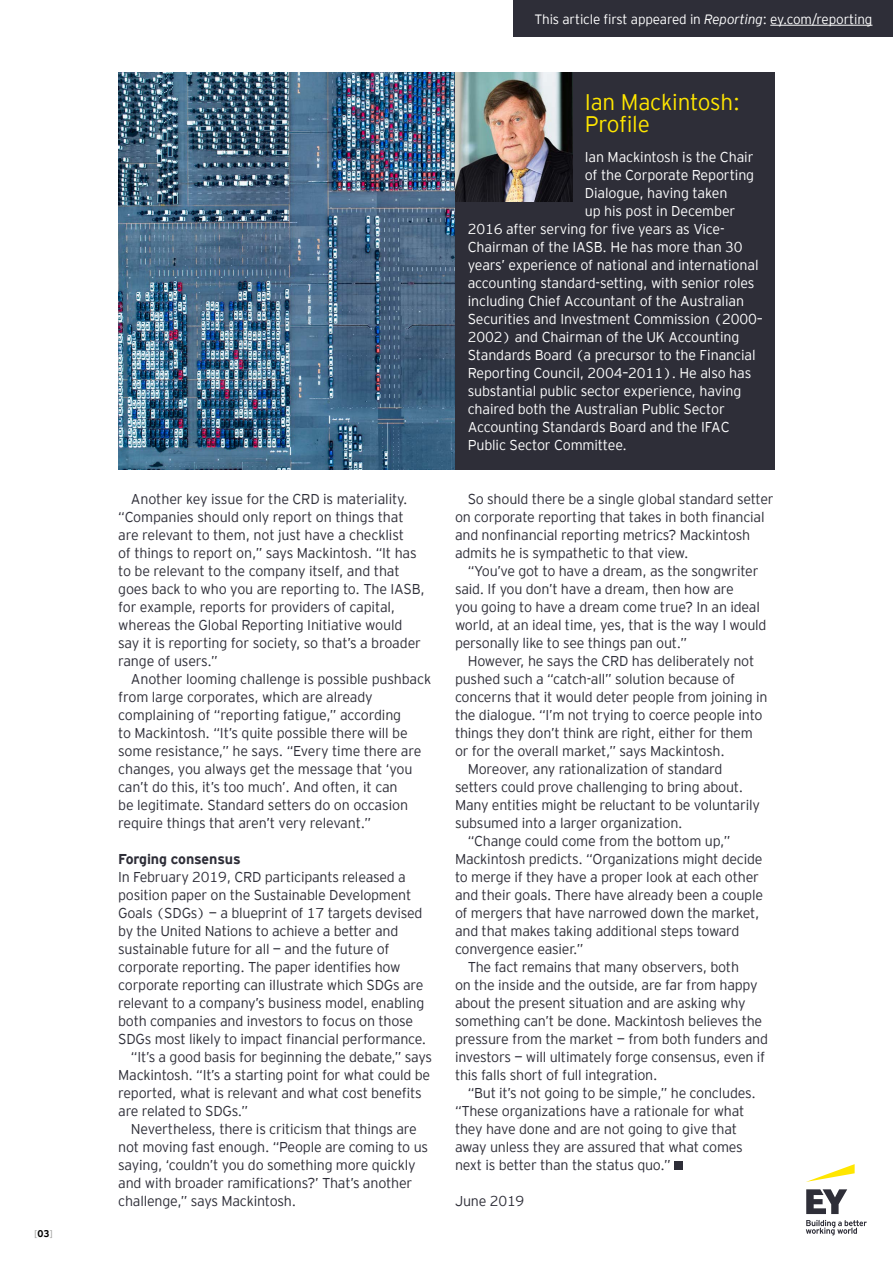
<style>
.page{position:relative;width:893px;height:1263px;background:#fff}
.page>*{position:absolute;margin:0;border:0;box-sizing:border-box;transform-origin:0 0}
.t1{font:300 22.5px/22.5px "EY Interstate";letter-spacing:-.01em;color:#ffe600}
.t2{font:300 14.25px/18px "EY Interstate";letter-spacing:-.015em;color:#2e2e38}
.t3{font:300 14.25px "EY Interstate";letter-spacing:-.01em;color:#fff}
.t4{font:700 14.25px "EY Interstate";letter-spacing:-.01em;color:#2e2e38}
.t5{font:300 13.5px "EY Interstate";letter-spacing:-.01em;color:#fff}
.t6{font:300 9.75px "EY Interstate";color:#9d9d9c}
.s1{font-weight:700;color:#000}
.s2{font-style:italic}
</style>
<div class="page">
<div style="left:674px;top:1161px;width:9px;height:9px;background:#2e2e38"></div>
<svg style="left:806px;top:1164px;width:49px;height:18px"></svg>
<svg style="left:806px;top:1189px;width:61px;height:46px"></svg>
<img style="left:118px;top:72px;width:337px;height:398px">
<div style="left:455px;top:72px;width:320px;height:398px;background:#2e2e38"></div>
<img style="left:455px;top:72px;width:117px;height:130px">
<div style="left:513px;top:0;width:380px;height:36px;background:#2e2e38"></div>
<hr style="left:770px;top:25px;width:102px;height:1px;background:#fff">
<p class="t6" style="left:34px;top:1226px;width:20px">[<span class="s1">03</span>]</p>
<p class="t5" style="left:534px;top:9px;width:339px">This article first appeared in <span class="s2">Reporting</span>: ey.com/reporting</p>
<p class="t2" style="left:118px;top:489px;width:308px;text-indent:13px">Another key issue for the CRD is materiality. “Companies should only report on things that are relevant to them, not just have a checklist<br>of things to report on,” says Mackintosh. “It has to be relevant to the company itself, and that goes back to who you are reporting to. The IASB, for example, reports for providers of capital, whereas the Global Reporting Initiative would say it is reporting for society, so that’s a broader range of users.”</p>
<p class="t2" style="left:118px;top:669px;width:315px;text-indent:13px">Another looming challenge is possible pushback from large corporates, which are already complaining of “reporting fatigue,” according<br>to Mackintosh. “It’s quite possible there will be some resistance,” he says. “Every time there are changes, you always get the message that ‘you can’t do this, it’s too much’. And often, it can<br>be legitimate. Standard setters do on occasion require things that aren’t very relevant.”</p>
<p class="t4" style="left:118px;top:849px;width:124px">Forging consensus</p>
<p class="t2" style="left:118px;top:867px;width:289px">In February 2019, CRD participants released a</p>
<p class="t2" style="left:118px;top:885px;width:295px">position paper on the Sustainable Development</p>
<p class="t2" style="left:118px;top:903px;width:306px">Goals (SDGs) — a blueprint of 17 targets devised</p>
<p class="t2" style="left:118px;top:921px;width:282px">by the United Nations to achieve a better and</p>
<p class="t2" style="left:118px;top:939px;width:273px">sustainable future for all — and the future of</p>
<p class="t2" style="left:118px;top:957px;width:284px">corporate reporting. The paper identifies how</p>
<p class="t2" style="left:118px;top:975px;width:307px">corporate reporting can illustrate which SDGs are</p>
<p class="t2" style="left:118px;top:993px;width:308px">relevant to a company’s business model, enabling</p>
<p class="t2" style="left:118px;top:1011px;width:296px">both companies and investors to focus on those</p>
<p class="t2" style="left:118px;top:1029px;width:310px">SDGs most likely to impact financial performance.</p>
<p class="t2" style="left:131px;top:1047px;width:303px">“It’s a good basis for beginning the debate,” says</p>
<p class="t2" style="left:118px;top:1065px;width:313px">Mackintosh. “It’s a starting point for what could be</p>
<p class="t2" style="left:118px;top:1083px;width:305px">reported, what is relevant and what cost benefits</p>
<p class="t2" style="left:118px;top:1101px;width:131px">are related to SDGs.”</p>
<p class="t2" style="left:131px;top:1119px;width:287px">Nevertheless, there is criticism that things are</p>
<p class="t2" style="left:118px;top:1137px;width:311px">not moving fast enough. “People are coming to us</p>
<p class="t2" style="left:118px;top:1155px;width:299px">saying, ‘couldn’t you do something more quickly</p>
<p class="t2" style="left:118px;top:1173px;width:296px">and with broader ramifications?’ That’s another</p>
<p class="t2" style="left:118px;top:1191px;width:179px">challenge,” says Mackintosh.</p>
<h1 class="t1" style="left:585px;top:89px;width:157px">Ian Mackintosh:<br>Profile</h1>
<p class="t3" style="left:585px;top:147px;width:170px">Ian Mackintosh is the Chair</p>
<p class="t3" style="left:585px;top:165px;width:171px">of the Corporate Reporting</p>
<p class="t3" style="left:585px;top:183px;width:144px">Dialogue, having taken</p>
<p class="t3" style="left:585px;top:201px;width:152px">up his post in December</p>
<p class="t3" style="left:468px;top:219px;width:259px">2016 after serving for five years as Vice-</p>
<p class="t3" style="left:468px;top:237px;width:277px">Chairman of the IASB. He has more than 30</p>
<p class="t3" style="left:468px;top:255px;width:292px">years’ experience of national and international</p>
<p class="t3" style="left:468px;top:273px;width:288px">accounting standard-setting, with senior roles</p>
<p class="t3" style="left:468px;top:291px;width:278px">including Chief Accountant of the Australian</p>
<p class="t3" style="left:468px;top:309px;width:297px">Securities and Investment Commission (2000–</p>
<p class="t3" style="left:468px;top:327px;width:273px">2002) and Chairman of the UK Accounting</p>
<p class="t3" style="left:468px;top:345px;width:289px">Standards Board (a precursor to the Financial</p>
<p class="t3" style="left:468px;top:363px;width:285px">Reporting Council, 2004–2011). He also has</p>
<p class="t3" style="left:468px;top:381px;width:275px">substantial public sector experience, having</p>
<p class="t3" style="left:468px;top:399px;width:259px">chaired both the Australian Public Sector</p>
<p class="t3" style="left:468px;top:417px;width:263px">Accounting Standards Board and the IFAC</p>
<p class="t3" style="left:468px;top:435px;width:161px">Public Sector Committee.</p>
<p class="t2" style="left:455px;top:489px;width:320px;text-indent:13px">So should there be a single global standard setter on corporate reporting that takes in both financial and nonfinancial reporting metrics? Mackintosh admits he is sympathetic to that view.</p>
<p class="t2" style="left:455px;top:561px;width:313px;text-indent:13px">“You’ve got to have a dream, as the songwriter said. If you don’t have a dream, then how are<br>you going to have a dream come true? In an ideal world, at an ideal time, yes, that is the way I would personally like to see things pan out.”</p>
<p class="t2" style="left:468px;top:651px;width:288px">However, he says the CRD has deliberately not</p>
<p class="t2" style="left:455px;top:669px;width:282px">pushed such a “catch-all” solution because of</p>
<p class="t2" style="left:455px;top:687px;width:314px">concerns that it would deter people from joining in</p>
<p class="t2" style="left:455px;top:705px;width:309px">the dialogue. “I’m not trying to coerce people into</p>
<p class="t2" style="left:455px;top:723px;width:299px">things they don’t think are right, either for them</p>
<p class="t2" style="left:455px;top:741px;width:271px">or for the overall market,” says Mackintosh.</p>
<p class="t2" style="left:468px;top:759px;width:256px">Moreover, any rationalization of standard</p>
<p class="t2" style="left:455px;top:777px;width:290px">setters could prove challenging to bring about.</p>
<p class="t2" style="left:455px;top:795px;width:306px">Many entities might be reluctant to be voluntarily</p>
<p class="t2" style="left:455px;top:813px;width:229px">subsumed into a larger organization.</p>
<p class="t2" style="left:468px;top:831px;width:264px">“Change could come from the bottom up,”</p>
<p class="t2" style="left:455px;top:849px;width:309px">Mackintosh predicts. “Organizations might decide</p>
<p class="t2" style="left:455px;top:867px;width:305px">to merge if they have a proper look at each other</p>
<p class="t2" style="left:455px;top:885px;width:310px">and their goals. There have already been a couple</p>
<p class="t2" style="left:455px;top:903px;width:306px">of mergers that have narrowed down the market,</p>
<p class="t2" style="left:455px;top:921px;width:286px">and that makes taking additional steps toward</p>
<p class="t2" style="left:455px;top:939px;width:130px">convergence easier.”</p>
<p class="t2" style="left:468px;top:957px;width:273px">The fact remains that many observers, both</p>
<p class="t2" style="left:455px;top:975px;width:304px">on the inside and the outside, are far from happy</p>
<p class="t2" style="left:455px;top:993px;width:292px">about the present situation and are asking why</p>
<p class="t2" style="left:455px;top:1011px;width:309px">something can’t be done. Mackintosh believes the</p>
<p class="t2" style="left:455px;top:1029px;width:315px">pressure from the market — from both funders and</p>
<p class="t2" style="left:455px;top:1047px;width:312px">investors — will ultimately forge consensus, even if</p>
<p class="t2" style="left:455px;top:1065px;width:204px">this falls short of full integration.</p>
<p class="t2" style="left:468px;top:1083px;width:290px">“But it’s not going to be simple,” he concludes.</p>
<p class="t2" style="left:455px;top:1101px;width:291px">“These organizations have a rationale for what</p>
<p class="t2" style="left:455px;top:1119px;width:284px">they have done and are not going to give that</p>
<p class="t2" style="left:455px;top:1137px;width:289px">away unless they are assured that what comes</p>
<p class="t2" style="left:455px;top:1155px;width:217px">next is better than the status quo.”</p>
<p class="t2" style="left:455px;top:1191px;width:71px">June 2019</p>
</div>
